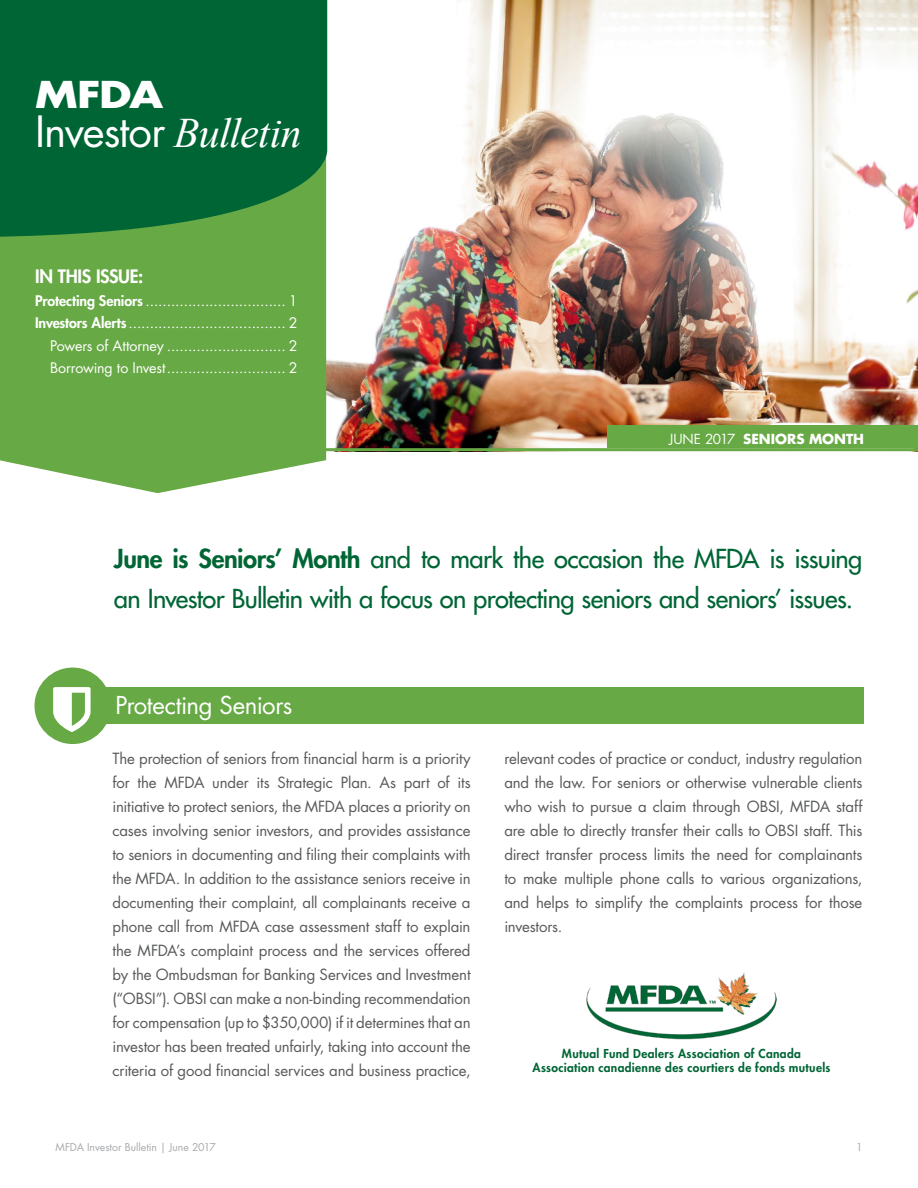
<style>
.page{position:relative;width:918px;height:1188px;background:#fff}
.page>*{position:absolute;margin:0;border:0;box-sizing:border-box;transform-origin:0 0}
.t1{font:41.85px "Futura Std";letter-spacing:-.02em;color:#fff}
.t2{font:700 36px "Futura Std";color:#fff;scale:1.2 1}
.t3{font:500 25.5px/40.5px "Futura Std";letter-spacing:-.025em;color:#006535}
.t4{font:24px "Futura Std";letter-spacing:-.02em;color:#fff}
.t5{font:800 18px "Futura Std";letter-spacing:-.02em;color:#fff}
.t6{font:15px/24px "Futura Std";letter-spacing:-.01em;color:#58595b;text-align:justify}
.t7{font:14.25px/22.5px "Futura Std";letter-spacing:-.005em;color:#fff;text-align:right}
.t8{font:700 13.5px "Futura Std";color:#fff}
.t9{font:800 12px/14.4px "Futura Std";letter-spacing:.03em;color:#006535;text-align:center}
.t10{font:10.5px "Futura Std";color:#a7a9ac}
.s1{font-family:"Times New Roman";font-style:italic}
.s2{font-weight:800}
.s3{font-weight:400}
</style>
<div class="page">
<img style="left:326px;top:0;width:592px;height:448px">
<div style="left:0;top:237px;width:326px;height:256px;background:#67a945"></div>
<svg style="left:0;top:0;width:327px;height:237px;background:#086a36"></svg>
<hr style="left:0;top:448px;width:918px;height:3px;background:#67a945">
<div style="left:608px;top:425px;width:310px;height:23px;background:#67a945"></div>
<div style="left:33px;top:666px;width:79px;height:80px;background:#67a945;border-radius:50%"></div>
<div style="left:32px;top:665px;width:82px;height:82px;border:3px solid #fff;border-radius:50%"></div>
<div style="left:46px;top:687px;width:818px;height:37px;background:#67a945"></div>
<img style="left:586px;top:972px;width:191px;height:68px">
<p class="t2" style="left:35px;top:70px;width:108px">MFDA</p>
<p class="t1" style="left:35px;top:104px;width:268px">Investor <span class="s1">Bulletin</span></p>
<p class="t5" style="left:35px;top:265px;width:110px">IN THIS ISSUE:</p>
<p class="t7" style="left:35px;top:290px;width:264px"><span class="s2">Protecting Seniors</span> ................................. 1<br><span class="s2">Investors Alerts</span> ..................................... 2<br>Powers of Attorney ............................ 2<br>Borrowing to Invest............................ 2</p>
<p class="t8" style="left:669px;top:430px;width:196px"><span class="s3">JUNE 2017</span> SENIORS MONTH</p>
<h1 class="t3" style="left:114px;top:538px;width:750px"><span class="s2">June is Seniors’ Month</span> and to mark the occasion the MFDA is issuing an Investor Bulletin with a focus on protecting seniors and seniors’ issues.</h1>
<p class="t4" style="left:115px;top:690px;width:178px">Protecting Seniors</p>
<p class="t6" style="left:112px;top:747px;width:360px">The protection of seniors from financial harm is a priority for the MFDA under its Strategic Plan. As part of its initiative to protect seniors, the MFDA places a priority on cases involving senior investors, and provides assistance to seniors in documenting and filing their complaints with the MFDA. In addition to the assistance seniors receive in documenting their complaint, all complainants receive a phone call from MFDA case assessment staff to explain the MFDA’s complaint process and the services offered by the Ombudsman for Banking Services and Investment (“OBSI”). OBSI can make a non-binding recommendation for compensation (up to $350,000) if it determines that an investor has been treated unfairly, taking into account the criteria of good financial services and business practice,</p>
<p class="t6" style="left:504px;top:747px;width:360px">relevant codes of practice or conduct, industry regulation and the law. For seniors or otherwise vulnerable clients who wish to pursue a claim through OBSI, MFDA staff are able to directly transfer their calls to OBSI staff. This direct transfer process limits the need for complainants to make multiple phone calls to various organizations, and helps to simplify the complaints process for those investors.</p>
<p class="t9" style="left:532px;top:1046px;width:299px">Mutual Fund Dealers Association of Canada<br>Association canadienne des courtiers de fonds mutuels</p>
<p class="t10" style="left:56px;top:1141px;width:162px">MFDA Investor Bulletin | June 2017</p>
<p class="t10" style="left:856px;top:1141px;width:8px">1</p>
</div>
